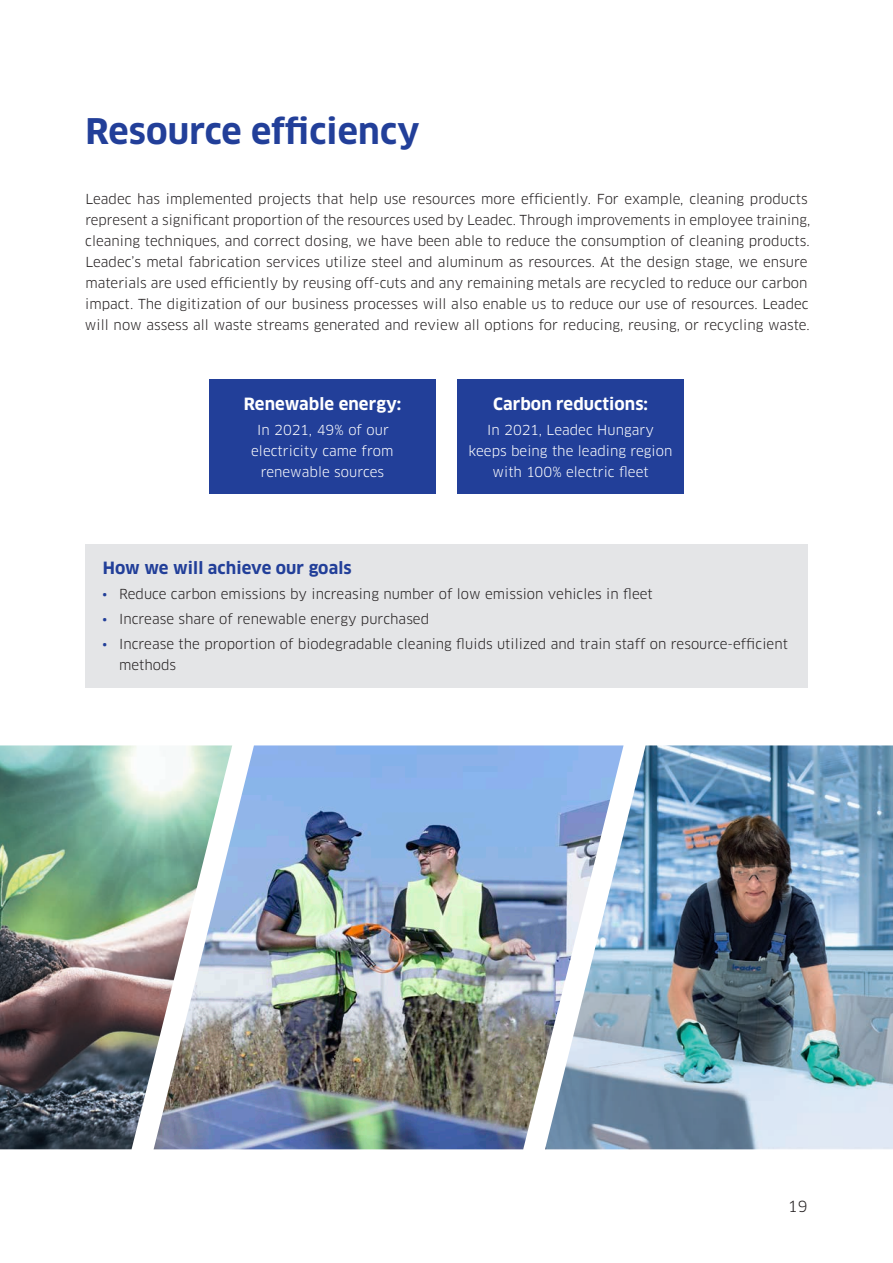
<style>
.page{position:relative;width:893px;height:1263px;background:#fff}
.page>*{position:absolute;margin:0;border:0;box-sizing:border-box;transform-origin:0 0}
.t1{font:700 34.5px "Clan OT";letter-spacing:.005em;color:#223f99}
.t2{font:700 16.5px "Clan OT";letter-spacing:.005em;color:#fff}
.t3{font:700 16.5px "Clan OT";letter-spacing:.005em;color:#223f99}
.t4{font:15px "Clan OT";color:#231f20}
.t5{font:13.5px/21px "Clan OT";letter-spacing:.005em;color:#231f20}
.t6{font:13.5px/21px "Clan OT";letter-spacing:.005em;color:#fff;text-align:center}
.s1{color:#223f99}
</style>
<div class="page">
<div style="left:85px;top:544px;width:723px;height:143px;background:#e4e5e7"></div>
<div style="left:209px;top:380px;width:227px;height:114px;background:#223f99"></div>
<div style="left:457px;top:380px;width:227px;height:114px;background:#223f99"></div>
<img style="left:0;top:745px;width:154px;height:404px">
<img style="left:154px;top:745px;width:391px;height:404px">
<img style="left:545px;top:745px;width:348px;height:404px">
<h1 class="t1" style="left:85px;top:111px;width:336px">Resource efficiency</h1>
<p class="t5" style="left:85px;top:189px;width:727px">Leadec has implemented projects that help use resources more efficiently. For example, cleaning products represent a significant proportion of the resources used by Leadec. Through improvements in employee training, cleaning techniques, and correct dosing, we have been able to reduce the consumption of cleaning products.<br>Leadec’s metal fabrication services utilize steel and aluminum as resources. At the design stage, we ensure materials are used efficiently by reusing off-cuts and any remaining metals are recycled to reduce our carbon impact. The digitization of our business processes will also enable us to reduce our use of resources. Leadec will now assess all waste streams generated and review all options for reducing, reusing, or recycling waste.</p>
<p class="t2" style="left:244px;top:394px;width:159px">Renewable energy:</p>
<p class="t6" style="left:251px;top:420px;width:144px">In 2021, 49% of our electricity came from renewable sources</p>
<p class="t2" style="left:493px;top:394px;width:156px">Carbon reductions:</p>
<p class="t6" style="left:469px;top:420px;width:205px">In 2021, Leadec Hungary keeps being the leading region with 100% electric fleet</p>
<p class="t3" style="left:103px;top:558px;width:250px">How we will achieve our goals</p>
<p class="t5" style="left:102px;top:583px;width:552px"><span class="s1">•</span> Reduce carbon emissions by increasing number of low emission vehicles in fleet</p>
<p class="t5" style="left:102px;top:609px;width:329px"><span class="s1">•</span> Increase share of renewable energy purchased</p>
<p class="t5" style="left:119px;top:634px;width:670px;text-indent:-17px"><span class="s1">•</span> Increase the proportion of biodegradable cleaning fluids utilized and train staff on resource-efficient methods</p>
<p class="t4" style="left:788px;top:1197px;width:21px">19</p>
</div>
